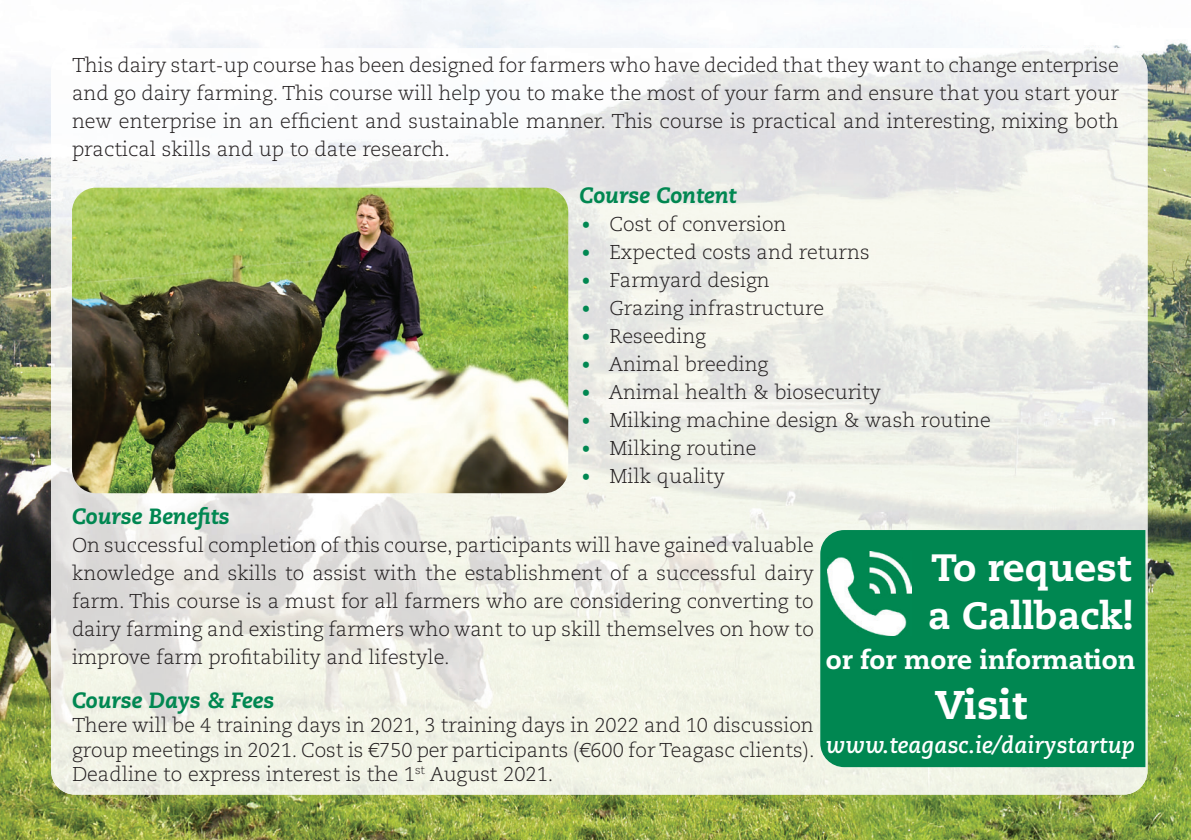
<style>
.page{position:relative;width:1191px;height:840px;background:#fff}
.page>*{position:absolute;margin:0;border:0;box-sizing:border-box;transform-origin:0 0}
.t1{font:800 40px "Caecilia LT Pro 85";color:#fff}
.t2{font:800 38px/48px "Caecilia LT Pro 85";color:#fff}
.t3{font:800 26px "Caecilia LT Pro 85";color:#fff}
.t4{font:italic 700 23px "Caecilia LT Pro 76";color:#fff}
.t5{font:italic 800 22px "Caecilia LT Pro 86";color:#008751}
.t6{font:300 20px/28px "Caecilia LT Pro 45";color:#231f20;text-align:justify}
.s1{font-family:"Candara";font-weight:400;color:#008751}
</style>
<div class="page">
<img style="left:0;top:0;width:1191px;height:839px">
<img style="left:51px;top:48px;width:902px;height:406px">
<img style="left:953px;top:48px;width:194px;height:542px">
<img style="left:51px;top:454px;width:773px;height:340px">
<img style="left:824px;top:454px;width:130px;height:75px">
<img style="left:1083px;top:590px;width:64px;height:204px">
<img style="left:824px;top:766px;width:259px;height:28px">
<img style="left:72px;top:187px;width:496px;height:306px">
<div style="left:820px;top:529px;width:325px;height:237px;background:#008751"></div>
<img style="left:828px;top:551px;width:83px;height:84px">
<p class="t6" style="left:72px;top:50px;width:1048px">This dairy start-up course has been designed for farmers who have decided that they want to change enterprise and go dairy farming. This course will help you to make the most of your farm and ensure that you start your new enterprise in an efficient and sustainable manner. This course is practical and interesting, mixing both practical skills and up to date research.</p>
<p class="t5" style="left:579px;top:180px;width:159px">Course Content</p>
<p class="t6" style="left:579px;top:209px;width:208px"><span class="s1">•</span> Cost of conversion</p>
<p class="t6" style="left:579px;top:237px;width:291px"><span class="s1">•</span> Expected costs and returns</p>
<p class="t6" style="left:579px;top:265px;width:192px"><span class="s1">•</span> Farmyard design</p>
<p class="t6" style="left:579px;top:293px;width:246px"><span class="s1">•</span> Grazing infrastructure</p>
<p class="t6" style="left:579px;top:321px;width:128px"><span class="s1">•</span> Reseeding</p>
<p class="t6" style="left:579px;top:349px;width:190px"><span class="s1">•</span> Animal breeding</p>
<p class="t6" style="left:579px;top:377px;width:303px"><span class="s1">•</span> Animal health &amp; biosecurity</p>
<p class="t6" style="left:579px;top:405px;width:413px"><span class="s1">•</span> Milking machine design &amp; wash routine</p>
<p class="t6" style="left:579px;top:433px;width:178px"><span class="s1">•</span> Milking routine</p>
<p class="t6" style="left:579px;top:461px;width:147px"><span class="s1">•</span> Milk quality</p>
<p class="t5" style="left:72px;top:501px;width:159px">Course Benefits</p>
<p class="t6" style="left:72px;top:530px;width:743px">On successful completion of this course, participants will have gained valuable knowledge and skills to assist with the establishment of a successful dairy farm. This course is a must for all farmers who are considering converting to dairy farming and existing farmers who want to up skill themselves on how to improve farm profitability and lifestyle.</p>
<p class="t5" style="left:72px;top:685px;width:204px">Course Days &amp; Fees</p>
<p class="t6" style="left:72px;top:712px;width:744px;line-height:24px">There will be 4 training days in 2021, 3 training days in 2022 and 10 discussion group meetings in 2021. Cost is €750 per participants (€600 for Teagasc clients).<br>Deadline to express interest is the 1<sup>st</sup> August 2021.</p>
<h2 class="t2" style="left:928px;top:542px;width:207px">To request a Callback!</h2>
<h3 class="t3" style="left:826px;top:641px;width:311px">or for more information</h3>
<h1 class="t1" style="left:935px;top:676px;width:93px">Visit</h1>
<p class="t4" style="left:826px;top:729px;width:310px">www.teagasc.ie/dairystartup</p>
</div>
